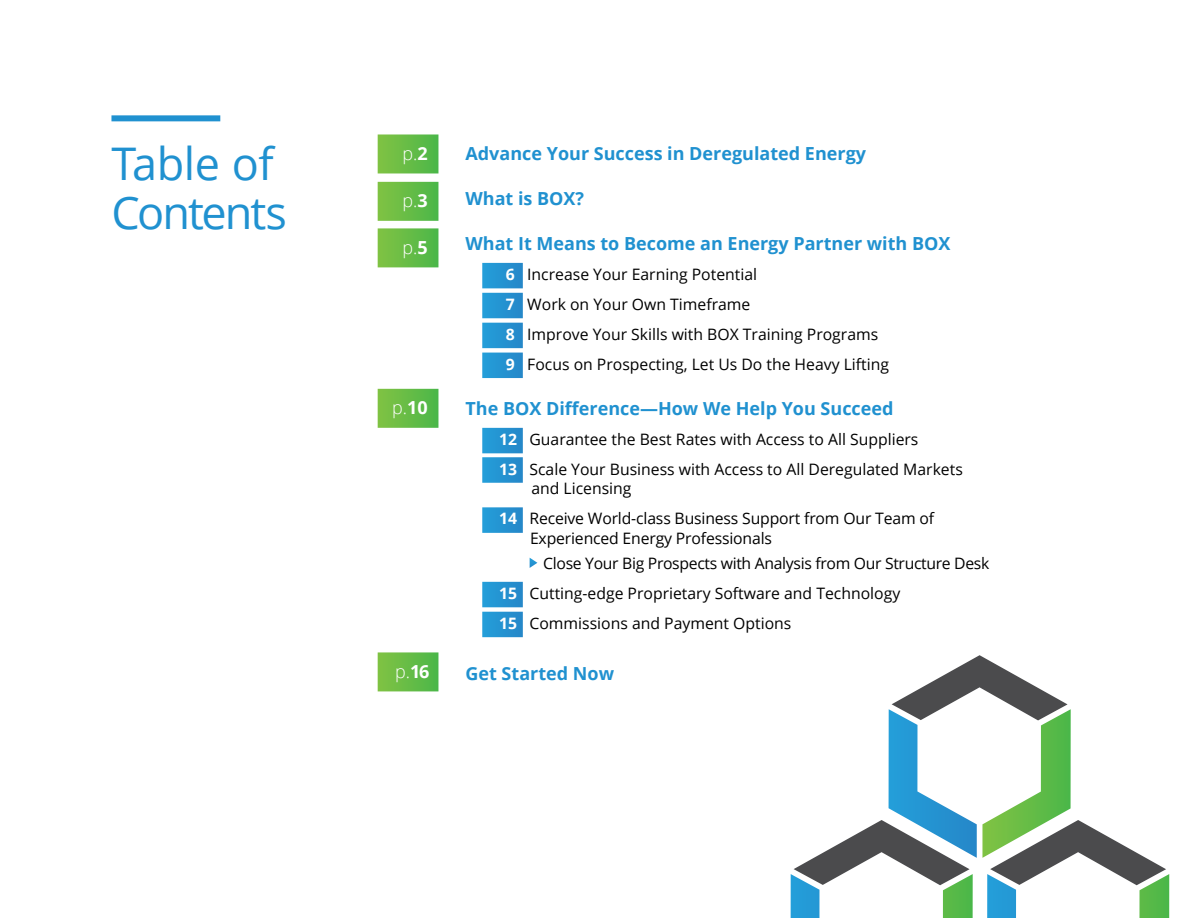
<style>
.page{position:relative;width:1188px;height:918px;background:#fff}
.page>*{position:absolute;margin:0;border:0;box-sizing:border-box;transform-origin:0 0}
.t1{font:45px/48px "Open Sans";letter-spacing:-.045em;color:#2091d0}
.t2{font:700 18px "Open Sans";color:#2091d0}
.t3{font:300 18px "Open Sans";color:#fff}
.t4{font:15.75px/30px "Open Sans";color:#000}
.t5{font:15.75px/25.3px "Open Sans";letter-spacing:-.02em;color:#000}
.s1{font-weight:700}
.s2{font-weight:700;color:#fff}
</style>
<div class="page">
<div style="left:482px;top:263px;width:41px;height:25px;background:#2493d1"></div>
<div style="left:482px;top:428px;width:41px;height:25px;background:#2493d1"></div>
<div style="left:482px;top:457px;width:41px;height:26px;background:#2493d1"></div>
<div style="left:482px;top:582px;width:41px;height:25px;background:#2493d1"></div>
<div style="left:482px;top:612px;width:41px;height:25px;background:#2493d1"></div>
<div style="left:482px;top:507px;width:41px;height:26px;background:#2493d1"></div>
<div style="left:482px;top:293px;width:41px;height:25px;background:#2493d1"></div>
<div style="left:482px;top:323px;width:41px;height:25px;background:#2493d1"></div>
<div style="left:482px;top:353px;width:41px;height:25px;background:#2493d1"></div>
<div style="left:111px;top:115px;width:109px;height:6px;background:#2091d0"></div>
<div style="left:378px;top:134px;width:60px;height:39px;background:linear-gradient(to right,#81c243,#4db749)"></div>
<div style="left:378px;top:182px;width:60px;height:39px;background:linear-gradient(to right,#81c243,#4db749)"></div>
<div style="left:378px;top:228px;width:60px;height:39px;background:linear-gradient(to right,#81c243,#4db749)"></div>
<div style="left:378px;top:389px;width:60px;height:39px;background:linear-gradient(to right,#81c243,#4db749)"></div>
<div style="left:378px;top:652px;width:60px;height:39px;background:linear-gradient(to right,#81c243,#4db749)"></div>
<svg style="left:791px;top:655px;width:378px;height:263px"></svg>
<svg style="left:530px;top:558px;width:7px;height:10px"></svg>
<h1 class="t1" style="left:111px;top:139px;width:177px">Table of<br>Contents</h1>
<p class="t3" style="left:402px;top:141px;width:27px">p.<span class="s1">2</span></p>
<p class="t3" style="left:402px;top:188px;width:27px">p.<span class="s1">3</span></p>
<p class="t3" style="left:402px;top:235px;width:27px">p.<span class="s1">5</span></p>
<p class="t3" style="left:392px;top:395px;width:37px">p.<span class="s1">10</span></p>
<p class="t3" style="left:395px;top:659px;width:36px">p.<span class="s1">16</span></p>
<p class="t2" style="left:465px;top:141px;width:402px">Advance Your Success in Deregulated Energy</p>
<p class="t2" style="left:465px;top:186px;width:120px">What is BOX?</p>
<p class="t2" style="left:465px;top:231px;width:487px">What It Means to Become an Energy Partner with BOX</p>
<p class="t4" style="left:506px;top:259px;width:385px"><span class="s2">6</span> Increase Your Earning Potential<br><span class="s2">7</span> Work on Your Own Timeframe<br><span class="s2">8</span> Improve Your Skills with BOX Training Programs <span class="s2">9</span> Focus on Prospecting, Let Us Do the Heavy Lifting</p>
<p class="t2" style="left:465px;top:396px;width:430px">The BOX Difference—How We Help You Succeed</p>
<p class="t4" style="left:499px;top:424px;width:465px"><span class="s2">12</span> Guarantee the Best Rates with Access to All Suppliers<br><span class="s2">13</span> Scale Your Business with Access to All Deregulated Markets</p>
<p class="t4" style="left:499px;top:473px;width:436px;text-indent:32px">and Licensing<br><span class="s2">14</span> Receive World-class Business Support from Our Team of</p>
<p class="t5" style="left:543px;top:525px;width:448px;text-indent:-13px">Experienced Energy Professionals<br>Close Your Big Prospects with Analysis from Our Structure Desk</p>
<p class="t4" style="left:499px;top:578px;width:403px"><span class="s2">15</span> Cutting-edge Proprietary Software and Technology<br><span class="s2">15</span> Commissions and Payment Options</p>
<p class="t2" style="left:465px;top:660px;width:150px">Get Started Now</p>
</div>
